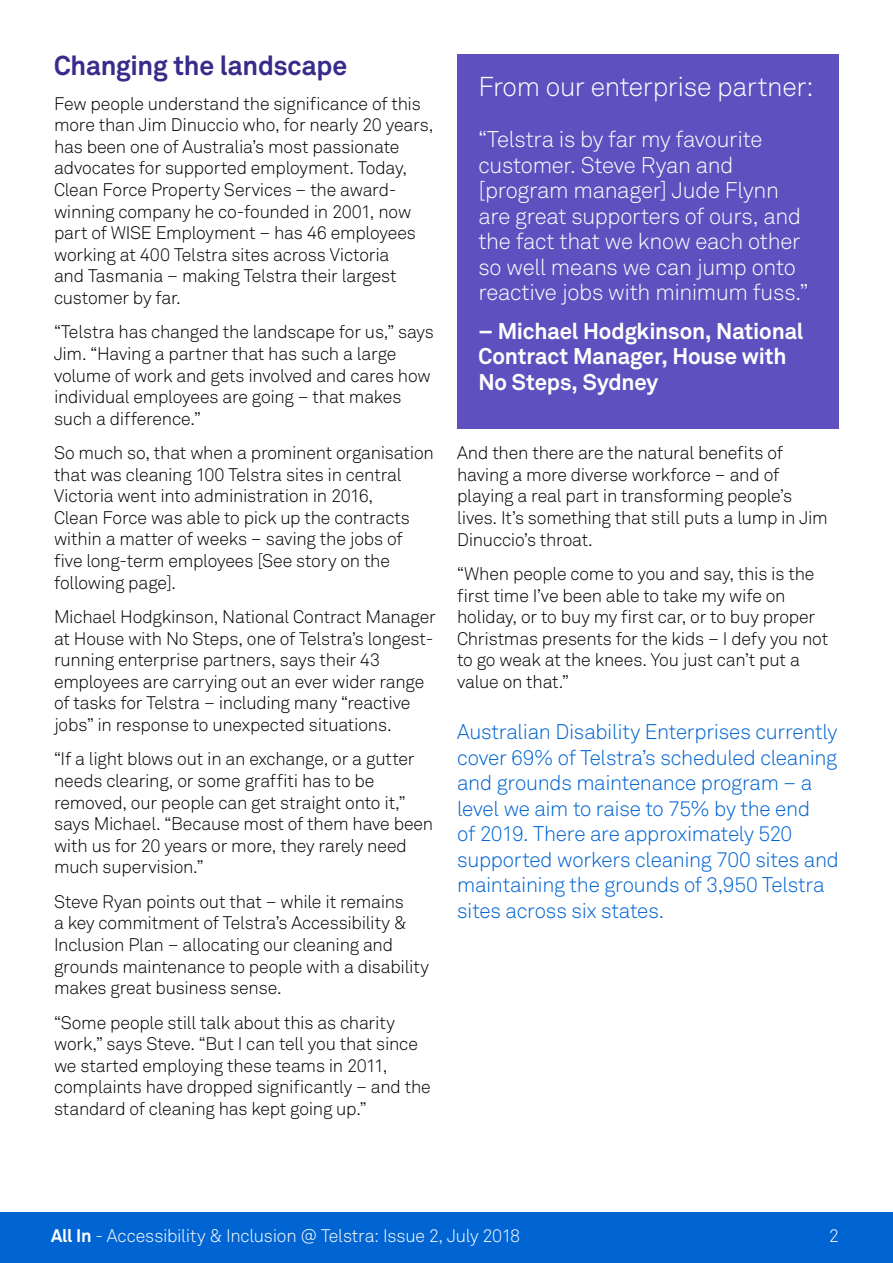
<style>
.page{position:relative;width:893px;height:1263px;background:#fff}
.page>*{position:absolute;margin:0;border:0;box-sizing:border-box;transform-origin:0 0}
.t1{font:300 27px "Telstra Akkurat";letter-spacing:-.01em;color:#fff}
.t2{font:700 27px "Telstra Akkurat";letter-spacing:-.005em;color:#382c8b}
.t3{font:300 22.5px/25.5px "Telstra Akkurat";letter-spacing:-.01em;color:#fff}
.t4{font:700 22.5px/25.5px "Telstra Akkurat";letter-spacing:-.005em;color:#fff}
.t5{font:300 21px/25.5px "Telstra Akkurat";letter-spacing:-.01em;color:#0064d2}
.t6{font:300 18px/21.6px "Telstra Akkurat";letter-spacing:-.01em;color:#000}
.t7{font:300 18px "Telstra Akkurat";letter-spacing:-.015em;color:#fff}
.s1{font-weight:700}
</style>
<div class="page">
<div style="left:0;top:1212px;width:893px;height:51px;background:#0064d2"></div>
<div style="left:457px;top:54px;width:382px;height:374px;background:#5e50bf"></div>
<h1 class="t2" style="left:54px;top:49px;width:295px">Changing the landscape</h1>
<p class="t6" style="left:54px;top:92px;width:381px">Few people understand the significance of this more than Jim Dinuccio who, for nearly 20 years, has been one of Australia’s most passionate advocates for supported employment. Today, Clean Force Property Services – the award&shy;winning company he co-founded in 2001, now part of WISE Employment – has 46 employees working at 400 Telstra sites across Victoria<br>and Tasmania – making Telstra their largest customer by far.</p>
<p class="t6" style="left:54px;top:321px;width:381px">“Telstra has changed the landscape for us,” says Jim. “Having a partner that has such a large volume of work and gets involved and cares how individual employees are going – that makes such a difference.”</p>
<p class="t6" style="left:54px;top:442px;width:381px">So much so, that when a prominent organisation that was cleaning 100 Telstra sites in central Victoria went into administration in 2016,<br>Clean Force was able to pick up the contracts within a matter of weeks – saving the jobs of five long-term employees [See story on the following page].</p>
<p class="t6" style="left:54px;top:606px;width:383px">Michael Hodgkinson, National Contract Manager at House with No Steps, one of Telstra’s longest&shy;running enterprise partners, says their 43 employees are carrying out an ever wider range of tasks for Telstra – including many “reactive jobs” in response to unexpected situations.</p>
<p class="t6" style="left:54px;top:748px;width:381px">“If a light blows out in an exchange, or a gutter needs clearing, or some graffiti has to be removed, our people can get straight onto it,” says Michael. “Because most of them have been with us for 20 years or more, they rarely need much supervision.”</p>
<p class="t6" style="left:54px;top:891px;width:376px">Steve Ryan points out that – while it remains<br>a key commitment of Telstra’s Accessibility &amp; Inclusion Plan – allocating our cleaning and grounds maintenance to people with a disability makes great business sense.</p>
<p class="t6" style="left:54px;top:1011px;width:378px">“Some people still talk about this as charity work,” says Steve. “But I can tell you that since we started employing these teams in 2011, complaints have dropped significantly – and the standard of cleaning has kept going up.”</p>
<h1 class="t1" style="left:478px;top:71px;width:337px">From our enterprise partner:</h1>
<p class="t3" style="left:478px;top:127px;width:331px">“Telstra is by far my favourite customer. Steve Ryan and [program manager] Jude Flynn are great supporters of ours, and the fact that we know each other so well means we can jump onto reactive jobs with minimum fuss.”</p>
<p class="t4" style="left:478px;top:318px;width:327px">– Michael Hodgkinson, National<br>Contract Manager, House with<br>No Steps, Sydney</p>
<p class="t6" style="left:457px;top:442px;width:372px">And then there are the natural benefits of having a more diverse workforce – and of playing a real part in transforming people’s lives. It’s something that still puts a lump in Jim Dinuccio’s throat.</p>
<p class="t6" style="left:457px;top:563px;width:373px">“When people come to you and say, this is the first time I’ve been able to take my wife on holiday, or to buy my first car, or to buy proper Christmas presents for the kids – I defy you not to go weak at the knees. You just can’t put a value on that.”</p>
<p class="t5" style="left:457px;top:719px;width:383px">Australian Disability Enterprises currently cover 69% of Telstra’s scheduled cleaning and grounds maintenance program – a level we aim to raise to 75% by the end<br>of 2019. There are approximately 520 supported workers cleaning 700 sites and maintaining the grounds of 3,950 Telstra sites across six states.</p>
<p class="t7" style="left:51px;top:1225px;width:471px"><span class="s1">All In</span> - Accessibility &amp; Inclusion @ Telstra: Issue 2, July 2018</p>
<p class="t7" style="left:829px;top:1225px;width:12px">2</p>
</div>
